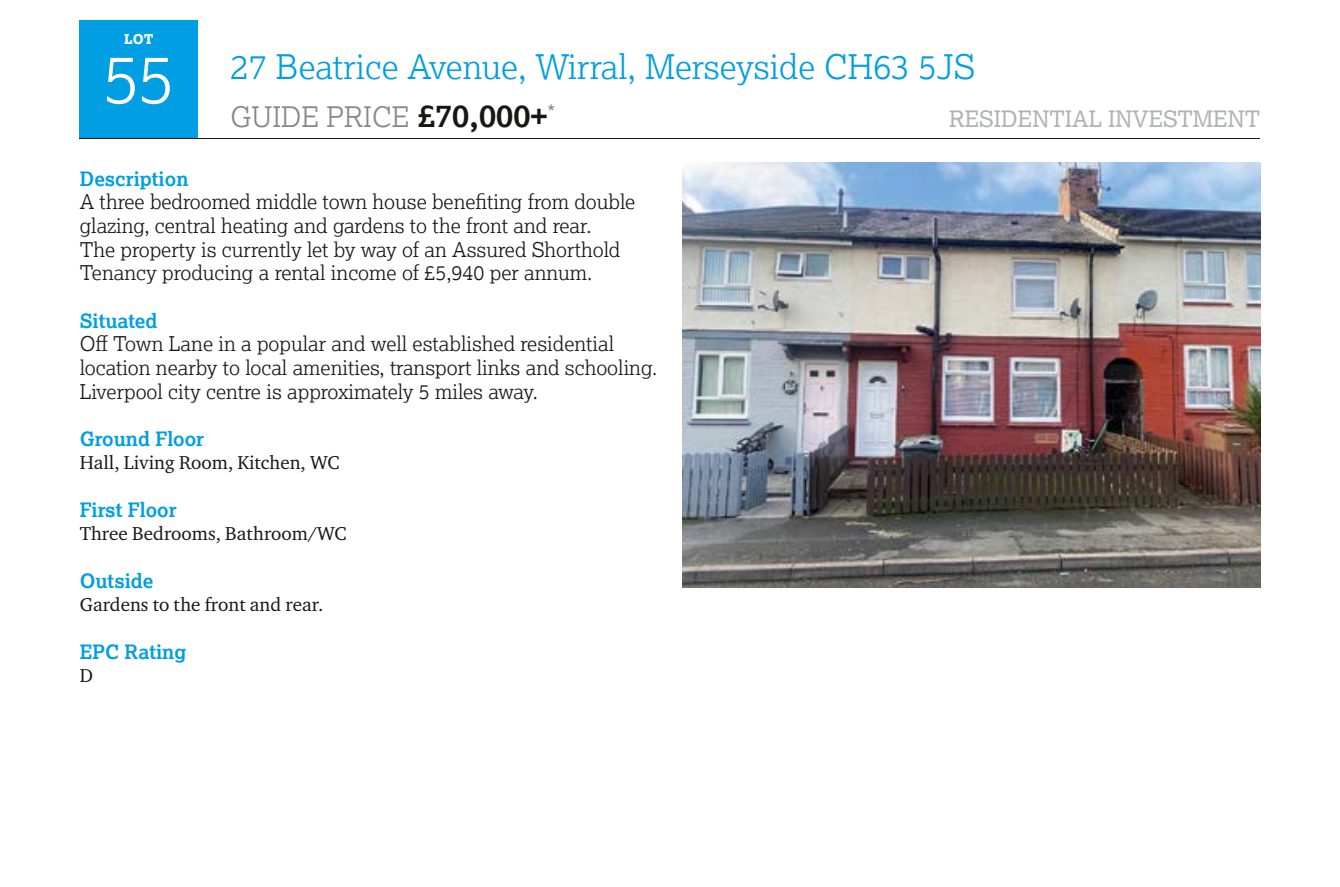
<style>
.page{position:relative;width:1340px;height:887px;background:#fff}
.page>*{position:absolute;margin:0;border:0;box-sizing:border-box;transform-origin:0 0}
.t1{font:300 67.5px "Lexia";color:#fff}
.t2{font:300 33.75px "Lexia";color:#009ee3}
.t3{font:300 28.12px "Lexia";color:#868786}
.t4{font:22.5px "Lexia";color:#b1b2b3}
.t5{font:300 20.25px/23.6px "Lexia";color:#181716}
.t6{font:700 19.8px "Lexia";color:#009ee3}
.t7{font:19.12px "Charter ITC Pro";color:#181716}
.t8{font:800 13.5px "Lexia";color:#fff}
.s1{font-weight:700;font-size:31.5px;color:#181716}
</style>
<div class="page">
<div style="left:80px;top:20px;width:118px;height:118px;background:#009ee3"></div>
<hr style="left:80px;top:138px;width:1180px;height:1px;background:#181716">
<img style="left:682px;top:162px;width:578px;height:425px">
<p class="t8" style="left:124px;top:30px;width:31px">LOT</p>
<h1 class="t1" style="left:103px;top:36px;width:73px">55</h1>
<h2 class="t2" style="left:230px;top:46px;width:746px">27 Beatrice Avenue, Wirral, Merseyside CH63 5JS</h2>
<h3 class="t3" style="left:230px;top:99px;width:326px">GUIDE PRICE <span class="s1">£70,000+</span><sup>*</sup></h3>
<p class="t4" style="left:949px;top:104px;width:313px">RESIDENTIAL INVESTMENT</p>
<p class="t6" style="left:80px;top:166px;width:110px">Description</p>
<p class="t5" style="left:80px;top:189px;width:557px">A three bedroomed middle town house benefiting from double glazing, central heating and gardens to the front and rear.<br>The property is currently let by way of an Assured Shorthold Tenancy producing a rental income of £5,940 per annum.</p>
<p class="t6" style="left:80px;top:308px;width:79px">Situated</p>
<p class="t5" style="left:80px;top:331px;width:579px">Off Town Lane in a popular and well established residential location nearby to local amenities, transport links and schooling.<br>Liverpool city centre is approximately 5 miles away.</p>
<p class="t6" style="left:80px;top:426px;width:126px">Ground Floor</p>
<p class="t7" style="left:80px;top:451px;width:261px">Hall, Living Room, Kitchen, WC</p>
<p class="t6" style="left:80px;top:497px;width:98px">First Floor</p>
<p class="t7" style="left:80px;top:521px;width:268px">Three Bedrooms, Bathroom/WC</p>
<p class="t6" style="left:80px;top:567px;width:75px">Outside</p>
<p class="t7" style="left:80px;top:592px;width:245px">Gardens to the front and rear.</p>
<p class="t6" style="left:80px;top:638px;width:108px">EPC Rating</p>
<p class="t7" style="left:80px;top:663px;width:15px">D</p>
</div>
